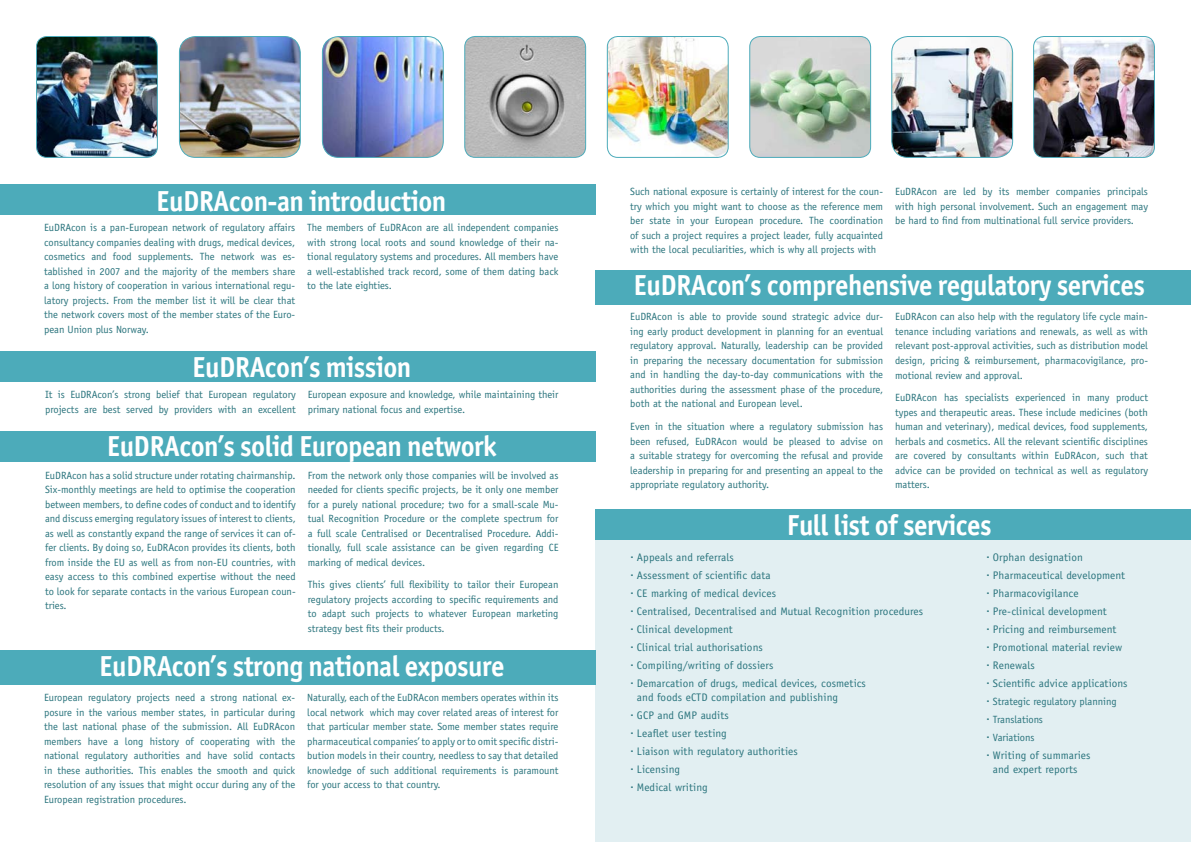
<style>
.page{position:relative;width:1191px;height:842px;background:#fff}
.page>*{position:absolute;margin:0;border:0;box-sizing:border-box;transform-origin:0 0}
.t1{font:700 29px "Officina Sans Cyrillic";letter-spacing:-.02em;color:#fff;scale:.93 1}
.t2{font:11px/14px "Officina Sans PL";letter-spacing:.01em;color:#2a747d}
.t3{font:10.5px/14.5px "Officina Sans PL";color:#2a747d;text-align:justify}
</style>
<div class="page">
<div style="left:595px;top:540px;width:596px;height:302px;background:#e2eff2"></div>
<img style="left:36px;top:36px;width:120px;height:121px">
<div style="left:36px;top:36px;width:122px;height:122px;border:1px solid #4cabba;border-radius:11px"></div>
<img style="left:466px;top:36px;width:119px;height:120px">
<div style="left:464px;top:36px;width:122px;height:122px;border:1px solid #4cabba;border-radius:11px"></div>
<img style="left:607px;top:36px;width:121px;height:121px">
<div style="left:607px;top:36px;width:121px;height:122px;border:1px solid #4cabba;border-radius:11px"></div>
<img style="left:751px;top:36px;width:119px;height:121px">
<div style="left:749px;top:36px;width:122px;height:122px;border:1px solid #4cabba;border-radius:11px"></div>
<img style="left:322px;top:37px;width:121px;height:120px">
<div style="left:322px;top:36px;width:122px;height:122px;border:1px solid #4cabba;border-radius:16px"></div>
<img style="left:179px;top:36px;width:121px;height:121px">
<div style="left:179px;top:36px;width:122px;height:122px;border:1px solid #4cabba;border-radius:16px"></div>
<div style="left:595px;top:509px;width:596px;height:30px;background:#4cabba"></div>
<div style="left:595px;top:270px;width:596px;height:34px;background:#4cabba"></div>
<div style="left:0;top:185px;width:595px;height:30px;background:#4cabba"></div>
<div style="left:0;top:351px;width:595px;height:31px;background:#4cabba"></div>
<div style="left:0;top:431px;width:595px;height:30px;background:#4cabba"></div>
<div style="left:0;top:651px;width:595px;height:34px;background:#4cabba"></div>
<img style="left:1033px;top:36px;width:121px;height:120px">
<div style="left:1033px;top:36px;width:122px;height:122px;border:1px solid #4cabba;border-radius:11px"></div>
<img style="left:892px;top:36px;width:120px;height:121px">
<div style="left:891px;top:36px;width:122px;height:122px;border:1px solid #4cabba;border-radius:16px"></div>
<h1 class="t1" style="left:156px;top:185px;width:313px">EuDRAcon-an introduction</h1>
<p class="t3" style="left:44px;top:220px;width:253px">EuDRAcon is a pan-European network of regulatory affairs consultancy companies dealing with drugs, medical devices, cosmetics and food supplements. The network was es&shy;tablished in 2007 and the majority of the members share a long history of cooperation in various international regu&shy;latory projects. From the member list it will be clear that the network covers most of the member states of the Euro&shy;pean Union plus Norway.</p>
<p class="t3" style="left:307px;top:220px;width:253px">The members of EuDRAcon are all independent companies with strong local roots and sound knowledge of their na&shy;tional regulatory systems and procedures. All members have a well-established track record, some of them dating back to the late eighties.</p>
<h1 class="t1" style="left:192px;top:350px;width:237px">EuDRAcon’s mission</h1>
<p class="t3" style="left:45px;top:388px;width:252px">It is EuDRAcon’s strong belief that European regulatory projects are best served by providers with an excellent</p>
<p class="t3" style="left:308px;top:388px;width:252px">European exposure and knowledge, while maintaining their primary national focus and expertise.</p>
<h1 class="t1" style="left:107px;top:430px;width:421px">EuDRAcon’s solid European network</h1>
<p class="t3" style="left:45px;top:468px;width:252px">EuDRAcon has a solid structure under rotating chairmanship.<br>Six-monthly meetings are held to optimise the cooperation between members, to define codes of conduct and to identify and discuss emerging regulatory issues of interest to clients, as well as constantly expand the range of services it can of&shy;fer clients. By doing so, EuDRAcon provides its clients, both from inside the EU as well as from non-EU countries, with easy access to this combined expertise without the need to look for separate contacts in the various European coun&shy;tries.</p>
<p class="t3" style="left:308px;top:468px;width:252px">From the network only those companies will be involved as needed for clients specific projects, be it only one member for a purely national procedure; two for a small-scale Mu&shy;tual Recognition Procedure or the complete spectrum for a full scale Centralised or Decentralised Procedure. Addi&shy;tionally, full scale assistance can be given regarding CE marking of medical devices.</p>
<p class="t3" style="left:308px;top:577px;width:252px">This gives clients’ full flexibility to tailor their European regulatory projects according to specific requirements and to adapt such projects to whatever European marketing strategy best fits their products.</p>
<h1 class="t1" style="left:99px;top:650px;width:437px">EuDRAcon’s strong national exposure</h1>
<p class="t3" style="left:44px;top:691px;width:253px">European regulatory projects need a strong national ex&shy;posure in the various member states, in particular during the last national phase of the submission. All EuDRAcon members have a long history of cooperating with the national regulatory authorities and have solid contacts in these authorities. This enables the smooth and quick resolution of any issues that might occur during any of the European registration procedures.</p>
<p class="t3" style="left:307px;top:691px;width:253px">Naturally, each of the EuDRAcon members operates within its local network which may cover related areas of interest for that particular member state. Some member states require pharmaceutical companies’ to apply or to omit specific distri&shy;bution models in their country, needless to say that detailed knowledge of such additional requirements is paramount for your access to that country.</p>
<p class="t3" style="left:630px;top:184px;width:254px">Such national exposure is certainly of interest for the coun&shy;try which you might want to choose as the reference mem ber state in your European procedure. The coordination of such a project requires a project leader, fully acquainted with the local peculiarities, which is why all projects with</p>
<p class="t3" style="left:895px;top:184px;width:254px">EuDRAcon are led by its member companies principals with high personal involvement. Such an engagement may be hard to find from multinational full service providers.</p>
<h1 class="t1" style="left:633px;top:269px;width:551px">EuDRAcon’s comprehensive regulatory services</h1>
<p class="t3" style="left:630px;top:310px;width:254px">EuDRAcon is able to provide sound strategic advice dur&shy;ing early product development in planning for an eventual regulatory approval. Naturally, leadership can be provided in preparing the necessary documentation for submission and in handling the day-to-day communications with the authorities during the assessment phase of the procedure, both at the national and European level.</p>
<p class="t3" style="left:630px;top:419px;width:254px">Even in the situation where a regulatory submission has been refused, EuDRAcon would be pleased to advise on a suitable strategy for overcoming the refusal and provide leadership in preparing for and presenting an appeal to the appropriate regulatory authority.</p>
<p class="t3" style="left:895px;top:310px;width:254px">EuDRAcon can also help with the regulatory life cycle main&shy;tenance including variations and renewals, as well as with relevant post-approval activities, such as distribution model design, pricing &amp; reimbursement, pharmacovigilance, pro&shy;motional review and approval.</p>
<p class="t3" style="left:895px;top:390px;width:254px">EuDRAcon has specialists experienced in many product types and therapeutic areas. These include medicines (both human and veterinary), medical devices, food supplements, herbals and cosmetics. All the relevant scientific disciplines are covered by consultants within EuDRAcon, such that advice can be provided on technical as well as regulatory matters.</p>
<h1 class="t1" style="left:787px;top:508px;width:221px">Full list of services</h1>
<p class="t2" style="left:631px;top:550px;width:105px"><sup>•</sup> Appeals and referrals</p>
<p class="t2" style="left:631px;top:568px;width:141px"><sup>•</sup> Assessment of scientific data</p>
<p class="t2" style="left:631px;top:586px;width:147px"><sup>•</sup> CE marking of medical devices</p>
<p class="t2" style="left:631px;top:604px;width:294px"><sup>•</sup> Centralised, Decentralised and Mutual Recognition procedures</p>
<p class="t2" style="left:631px;top:622px;width:103px"><sup>•</sup> Clinical development</p>
<p class="t2" style="left:631px;top:640px;width:133px"><sup>•</sup> Clinical trial authorisations</p>
<p class="t2" style="left:631px;top:658px;width:144px"><sup>•</sup> Compiling/writing of dossiers</p>
<p class="t2" style="left:637px;top:676px;width:230px;text-indent:-6px"><sup>•</sup> Demarcation of drugs, medical devices, cosmetics and foods eCTD compilation and publishing</p>
<p class="t2" style="left:631px;top:708px;width:99px"><sup>•</sup> GCP and GMP audits</p>
<p class="t2" style="left:631px;top:726px;width:97px"><sup>•</sup> Leaflet user testing</p>
<p class="t2" style="left:631px;top:744px;width:168px"><sup>•</sup> Liaison with regulatory authorities</p>
<p class="t2" style="left:631px;top:762px;width:51px"><sup>•</sup> Licensing</p>
<p class="t2" style="left:631px;top:780px;width:78px"><sup>•</sup> Medical writing</p>
<p class="t2" style="left:986px;top:550px;width:98px"><sup>•</sup> Orphan designation</p>
<p class="t2" style="left:986px;top:568px;width:140px"><sup>•</sup> Pharmaceutical development</p>
<p class="t2" style="left:986px;top:586px;width:93px"><sup>•</sup> Pharmacovigilance</p>
<p class="t2" style="left:986px;top:604px;width:121px"><sup>•</sup> Pre-clinical development</p>
<p class="t2" style="left:986px;top:622px;width:131px"><sup>•</sup> Pricing and reimbursement</p>
<p class="t2" style="left:986px;top:640px;width:137px"><sup>•</sup> Promotional material review</p>
<p class="t2" style="left:986px;top:658px;width:50px"><sup>•</sup> Renewals</p>
<p class="t2" style="left:986px;top:676px;width:142px"><sup>•</sup> Scientific advice applications</p>
<p class="t3" style="left:986px;top:694px;width:131px"><sup>•</sup> Strategic regulatory planning</p>
<p class="t3" style="left:986px;top:712px;width:58px"><sup>•</sup> Translations</p>
<p class="t3" style="left:986px;top:730px;width:49px"><sup>•</sup> Variations</p>
<p class="t2" style="left:992px;top:748px;width:99px;text-indent:-6px"><sup>•</sup> Writing of summaries and expert reports</p>
</div>
